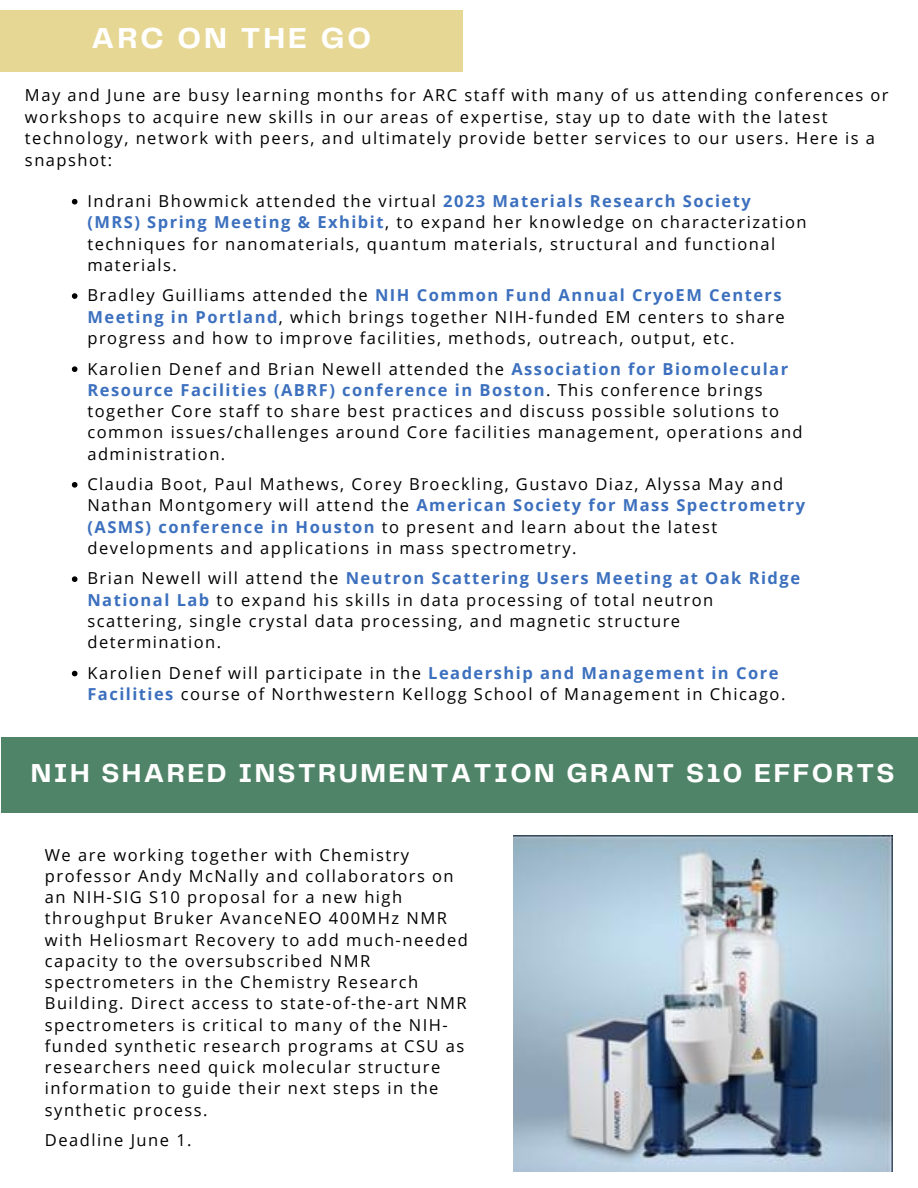
<style>
.page{position:relative;width:918px;height:1188px;background:#fff}
.page>*{position:absolute;margin:0;border:0;box-sizing:border-box;transform-origin:0 0}
.t1{font:700 30px "Telegraf";letter-spacing:.1em;color:#fff}
.t2{font:700 27px "Telegraf";letter-spacing:.09em;color:#fff}
.t3{font:16.5px/21.3px "Open Sans";letter-spacing:.09em;color:#000}
.s1{font-weight:700;color:#3c70be}
</style>
<div class="page">
<div style="left:0;top:10px;width:463px;height:62px;background:#e6d794"></div>
<div style="left:2px;top:737px;width:916px;height:75px;background:#508468"></div>
<img style="left:514px;top:836px;width:379px;height:336px">
<svg style="left:72px;top:199px;width:5px;height:6px"></svg>
<svg style="left:72px;top:293px;width:5px;height:6px"></svg>
<svg style="left:72px;top:366px;width:5px;height:6px"></svg>
<svg style="left:72px;top:482px;width:5px;height:6px"></svg>
<svg style="left:72px;top:576px;width:5px;height:6px"></svg>
<svg style="left:72px;top:671px;width:5px;height:5px"></svg>
<p class="t1" style="left:92px;top:25px;width:281px">ARC ON THE GO</p>
<p class="t3" style="left:25px;top:84px;width:865px">May and June are busy learning months for ARC staff with many of us attending conferences or workshops to acquire new skills in our areas of expertise, stay up to date with the latest technology, network with peers, and ultimately provide better services to our users. Here is a snapshot:</p>
<p class="t3" style="left:87px;top:190px;width:721px">Indrani Bhowmick attended the virtual <span class="s1">2023 Materials Research Society (MRS) Spring Meeting &amp; Exhibit</span>, to expand her knowledge on characterization techniques for nanomaterials, quantum materials, structural and functional materials.</p>
<p class="t3" style="left:87px;top:284px;width:699px">Bradley Guilliams attended the <span class="s1">NIH Common Fund Annual CryoEM Centers<br>Meeting in Portland</span>, which brings together NIH-funded EM centers to share progress and how to improve facilities, methods, outreach, output, etc.</p>
<p class="t3" style="left:87px;top:357px;width:717px">Karolien Denef and Brian Newell attended the <span class="s1">Association for Biomolecular Resource Facilities (ABRF) conference in Boston</span>. This conference brings together Core staff to share best practices and discuss possible solutions to common issues/challenges around Core facilities management, operations and administration.</p>
<p class="t3" style="left:87px;top:473px;width:719px">Claudia Boot, Paul Mathews, Corey Broeckling, Gustavo Diaz, Alyssa May and Nathan Montgomery will attend the <span class="s1">American Society for Mass Spectrometry (ASMS) conference in Houston</span> to present and learn about the latest developments and applications in mass spectrometry.</p>
<p class="t3" style="left:87px;top:567px;width:714px">Brian Newell will attend the <span class="s1">Neutron Scattering Users Meeting at Oak Ridge National Lab</span> to expand his skills in data processing of total neutron scattering, single crystal data processing, and magnetic structure determination.</p>
<p class="t3" style="left:87px;top:662px;width:700px">Karolien Denef will participate in the <span class="s1">Leadership and Management in Core<br>Facilities</span> course of Northwestern Kellogg School of Management in Chicago.</p>
<p class="t2" style="left:31px;top:761px;width:865px">NIH SHARED INSTRUMENTATION GRANT S10 EFFORTS</p>
<p class="t3" style="left:45px;top:844px;width:425px">We are working together with Chemistry professor Andy McNally and collaborators on an NIH-SIG S10 proposal for a new high throughput Bruker AvanceNEO 400MHz NMR with Heliosmart Recovery to add much-needed capacity to the oversubscribed NMR spectrometers in the Chemistry Research Building. Direct access to state-of-the-art NMR spectrometers is critical to many of the NIH&shy;funded synthetic research programs at CSU as researchers need quick molecular structure information to guide their next steps in the synthetic process.</p>
<p class="t3" style="left:45px;top:1129px;width:148px">Deadline June 1.</p>
</div>
